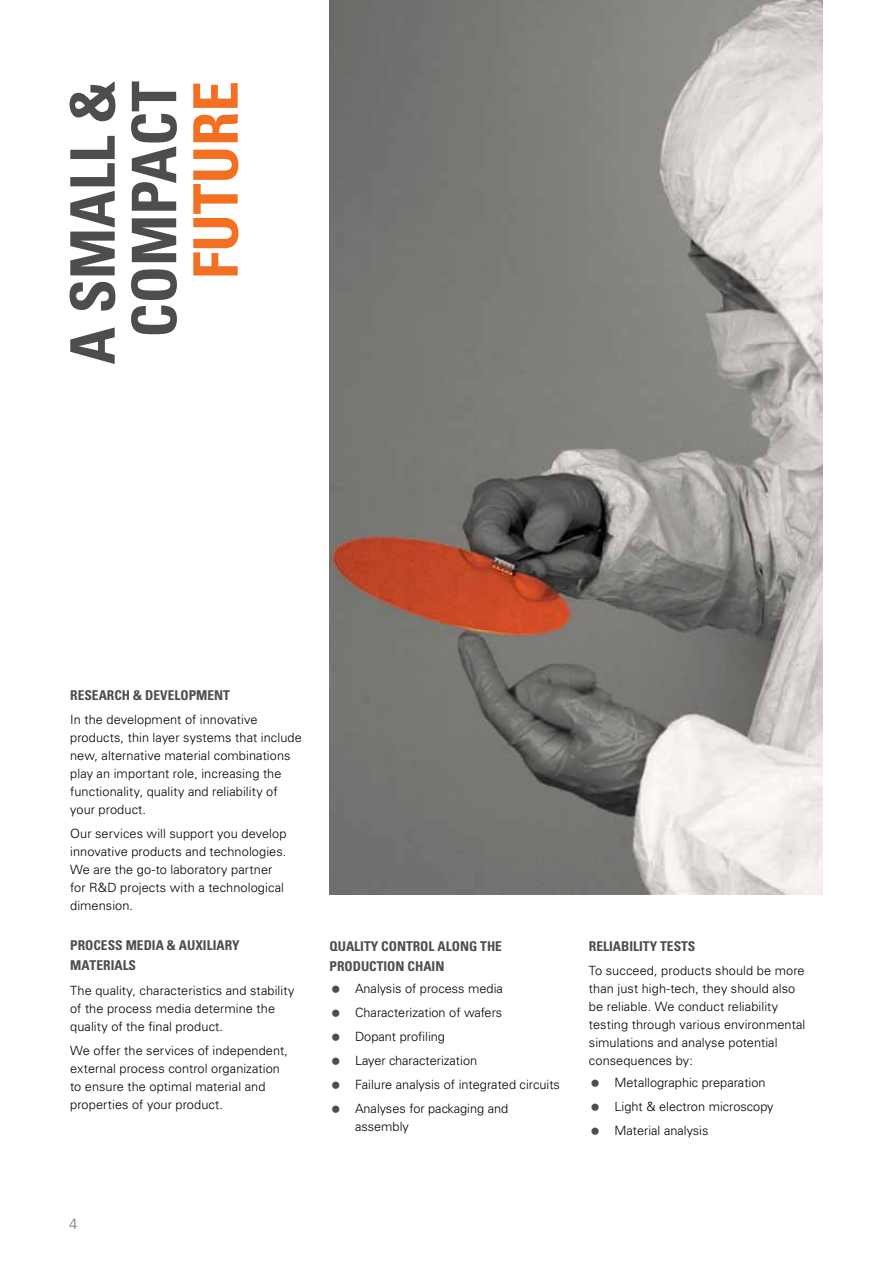
<style>
.page{position:relative;width:893px;height:1263px;background:#fff}
.page>*{position:absolute;margin:0;border:0;box-sizing:border-box;transform-origin:0 0}
.t1{font:700 condensed 61.5px/61.5px "Univers LT Std";color:#4d4d4f;text-align:center}
.t2{font:700 condensed 61.5px "Univers LT Std";color:#f36f21}
.t3{font:300 15px "Univers LT Std";color:#77787b}
.t4{font:700 condensed 13.5px "Univers LT Std";color:#4d4d4f}
.t5{font:300 12.75px/18px "Univers LT Std";letter-spacing:.005em;color:#000}
</style>
<div class="page">
<img style="left:330px;top:0;width:493px;height:894px">
<h1 class="t1" style="left:62px;top:365px;width:285px;rotate:-90deg">A SMALL &amp;<br>COMPACT</h1>
<h1 class="t2" style="left:178px;top:279px;width:200px;rotate:-90deg">FUTURE</h1>
<p class="t4" style="left:70px;top:687px;width:8px">RESE</p>
<p class="t4" style="left:99px;top:687px;width:17px">ARCH</p>
<p class="t4" style="left:133px;top:687px;width:29px">&amp; DEVELOPMENT</p>
<p class="t5" style="left:70px;top:711px;width:233px">In the development of innovative products, thin layer systems that include new, alternative material combinations play an important role, increasing the functionality, quality and reliability of your product.</p>
<p class="t5" style="left:70px;top:825px;width:218px">Our services will support you develop innovative products and technologies.<br>We are the go-to laboratory partner for R&amp;D projects with a technological dimension.</p>
<p class="t4" style="left:70px;top:937px;width:9px">PROCESS</p>
<p class="t4" style="left:126px;top:937px;width:108px">ME DIA &amp; AUXILIARY</p>
<p class="t4" style="left:70px;top:957px;width:27px">MATERI</p>
<p class="t4" style="left:114px;top:957px;width:16px">ALS</p>
<p class="t5" style="left:70px;top:982px;width:226px">The quality, characteristics and stability of the process media determine the quality of the final product.</p>
<p class="t5" style="left:70px;top:1042px;width:219px">We offer the services of independent, external process control organization to ensure the optimal material and properties of your product.</p>
<p class="t4" style="left:330px;top:937px;width:32px">QUALITY</p>
<p class="t4" style="left:381px;top:937px;width:9px">CONTROL</p>
<p class="t4" style="left:438px;top:937px;width:17px">ALONG</p>
<p class="t4" style="left:480px;top:937px;width:9px">THE</p>
<p class="t4" style="left:330px;top:958px;width:40px">PRODUCTION</p>
<p class="t4" style="left:408px;top:958px;width:31px">CHAIN</p>
<p class="t5" style="left:355px;top:977px;width:206px;line-height:24px">Analysis of process media<br>Characterization of wafers<br>Dopant profiling<br>Layer characterization<br>Failure analysis of integrated circuits<br>Analyses for packaging and</p>
<p class="t5" style="left:355px;top:1118px;width:55px">assembly</p>
<p class="t4" style="left:589px;top:937px;width:108px">RELIAB ILITY TESTS</p>
<p class="t5" style="left:589px;top:962px;width:218px">To succeed, products should be more than just high-tech, they should also be reliable. We conduct reliability testing through various environmental simulations and analyse potential consequences by:</p>
<p class="t5" style="left:614px;top:1070px;width:161px;line-height:24px">Metallographic preparation<br>Light &amp; electron microscopy<br>Material analysis</p>
<p class="t3" style="left:69px;top:1215px;width:10px">4</p>
</div>
